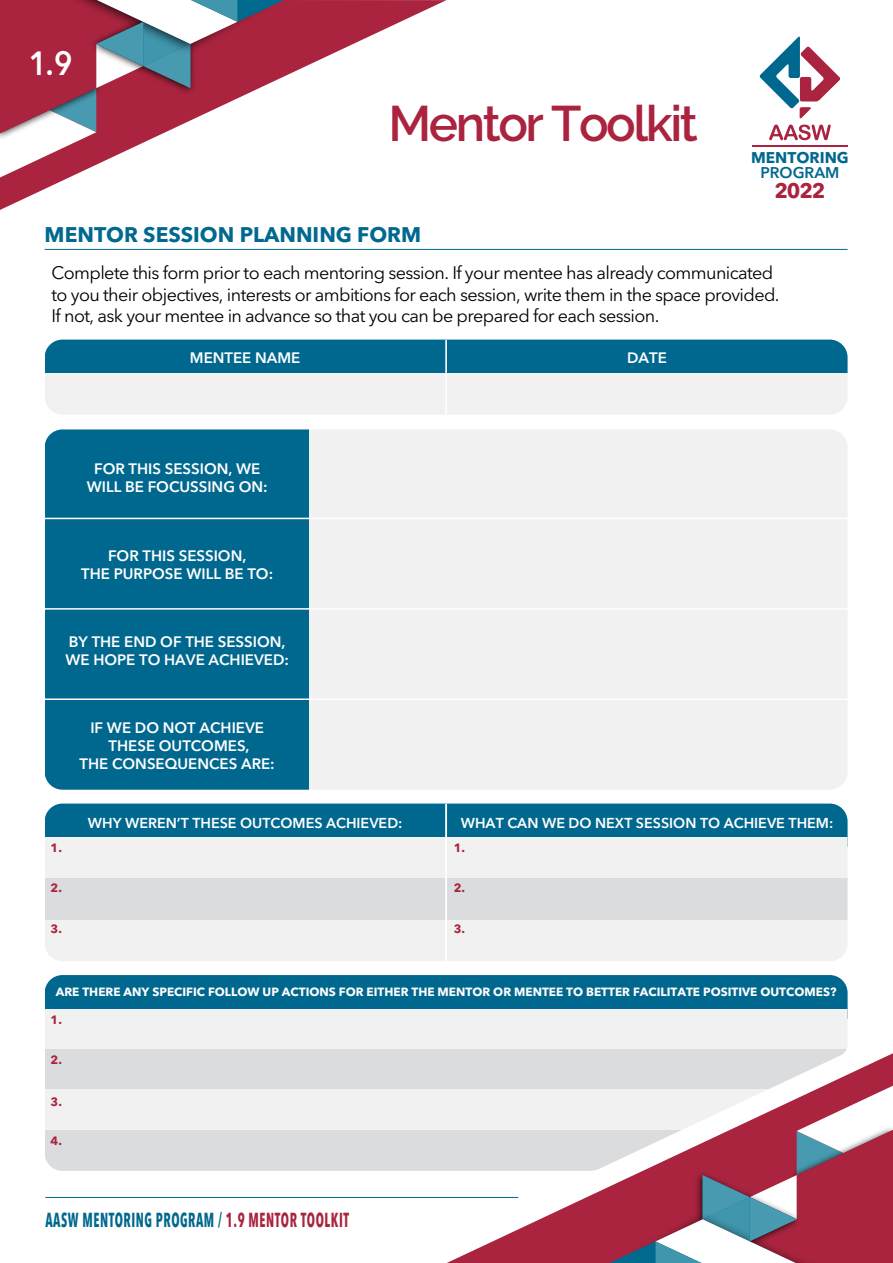
<style>
.page{position:relative;width:893px;height:1263px;background:#fff}
.page>*{position:absolute;margin:0;border:0;box-sizing:border-box;transform-origin:0 0}
.t1{font:600 49.8px "Raleway";letter-spacing:-.05em;color:#aa243f}
.t2{font:600 33.3px "Avenir Next LT Pro";color:#fff;scale:.9 1}
.t3{font:700 21px "Avenir Next LT Pro";color:#016890}
.t4{font:700 21px "Avenir Next LT Pro";color:#aa243f}
.t5{font:700 condensed 20.1px "Avenir Next LT Pro";letter-spacing:.04em;color:#00688e;scale:.67 1}
.t6{font:18px/21.6px "Avenir Next LT Pro";letter-spacing:-.035em;color:#000}
.t7{font:700 15.45px "Avenir Next LT Pro";color:#00688e}
.t8{font:600 15.45px "Avenir Next LT Pro";color:#00688e}
.t9{font:600 15px/18px "Avenir Next LT Pro";color:#fff;text-align:center}
.t10{font:600 14.25px "Avenir Next LT Pro";color:#fff}
.t11{font:700 12px "Avenir Next LT Pro";color:#aa243f}
.t12{font:700 11.85px "Avenir Next LT Pro";color:#fff}
.s1{color:#a9243f}
</style>
<div class="page">
<svg style="left:0;top:0;width:446px;height:210px"></svg>
<div style="left:284px;top:0;width:32px;height:60px;background:#aa243f"></div>
<svg style="left:0;top:0;width:284px;height:178px"></svg>
<svg style="left:447px;top:1053px;width:446px;height:210px"></svg>
<div style="left:574px;top:1206px;width:35px;height:57px;background:#aa243f"></div>
<svg style="left:609px;top:1086px;width:284px;height:177px"></svg>
<hr style="left:45px;top:249px;width:803px;height:1px;background:#016890">
<hr style="left:45px;top:1197px;width:473px;height:1px;background:#016890">
<div style="left:308px;top:429px;width:539px;height:361px;background:#f1f1f1"></div>
<div style="left:45px;top:429px;width:263px;height:361px;background:#00688f"></div>
<hr style="left:45px;top:518px;width:803px;height:1px;background:#fff">
<hr style="left:45px;top:608px;width:803px;height:2px;background:#fff">
<hr style="left:45px;top:698px;width:803px;height:2px;background:#fff">
<div style="left:45px;top:340px;width:803px;height:33px;background:#00688f"></div>
<div style="left:45px;top:373px;width:803px;height:42px;background:#f1f1f1"></div>
<hr style="left:445px;top:340px;width:2px;height:75px;background:#fff">
<div style="left:45px;top:803px;width:803px;height:44px;background:#00688f"></div>
<div style="left:45px;top:837px;width:803px;height:42px;background:#f1f1f1"></div>
<div style="left:45px;top:879px;width:803px;height:41px;background:#dbdcdd"></div>
<div style="left:45px;top:920px;width:803px;height:41px;background:#f1f1f1"></div>
<hr style="left:445px;top:803px;width:2px;height:158px;background:#fff">
<div style="left:45px;top:975px;width:803px;height:43px;background:#00688f"></div>
<div style="left:45px;top:1009px;width:803px;height:40px;background:#f1f1f1"></div>
<div style="left:45px;top:1049px;width:803px;height:41px;background:#dbdcdd"></div>
<svg style="left:45px;top:1090px;width:803px;height:40px;fill:#f1f1f1"></svg>
<svg style="left:45px;top:1130px;width:803px;height:41px;background:#d1c0c6"></svg>
<svg style="left:769px;top:125px;width:62px;height:15px"></svg>
<svg style="left:759px;top:36px;width:81px;height:83px"></svg>
<hr style="left:752px;top:145px;width:96px;height:1px;background:#a9243f">
<h2 class="t2" style="left:29px;top:43px;width:50px">1.9</h2>
<h1 class="t1" style="left:389px;top:95px;width:311px">Mentor Toolkit</h1>
<p class="t3" style="left:45px;top:221px;width:378px">MENTOR SESSION PLANNING FORM</p>
<p class="t7" style="left:751px;top:148px;width:99px">MENTORING</p>
<p class="t8" style="left:760px;top:163px;width:81px">PROGRAM</p>
<p class="t4" style="left:774px;top:178px;width:53px">2022</p>
<p class="t6" style="left:52px;top:262px;width:729px">Complete this form prior to each mentoring session. If your mentee has already communicated to you their objectives, interests or ambitions for each session, write them in the space provided.<br>If not, ask your mentee in advance so that you can be prepared for each session.</p>
<p class="t9" style="left:190px;top:348px;width:112px">MENTEE NAME</p>
<p class="t9" style="left:627px;top:348px;width:41px">DATE</p>
<p class="t9" style="left:87px;top:460px;width:182px">FOR THIS SESSION, WE<br>WILL BE FOCUSSING ON:</p>
<p class="t9" style="left:81px;top:546px;width:193px">FOR THIS SESSION,<br>THE PURPOSE WILL BE TO:</p>
<p class="t9" style="left:65px;top:632px;width:225px;text-align:left">BY THE END OF THE SESSION,<br>WE HOPE TO HAVE ACHIEVED:</p>
<p class="t9" style="left:80px;top:719px;width:197px">IF WE DO NOT ACHIEVE<br>THESE OUTCOMES,<br>THE CONSEQUENCES ARE:</p>
<p class="t11" style="left:51px;top:840px;width:13px">1.</p>
<p class="t11" style="left:51px;top:880px;width:13px">2.</p>
<p class="t11" style="left:51px;top:922px;width:13px">3.</p>
<p class="t10" style="left:88px;top:814px;width:316px">WHY WEREN’T THESE OUTCOMES ACHIEVED:</p>
<p class="t10" style="left:461px;top:814px;width:374px">WHAT CAN WE DO NEXT SESSION TO ACHIEVE THEM:</p>
<p class="t11" style="left:454px;top:840px;width:13px">1.</p>
<p class="t11" style="left:454px;top:880px;width:13px">2.</p>
<p class="t11" style="left:454px;top:922px;width:13px">3.</p>
<p class="t12" style="left:56px;top:985px;width:782px">ARE THERE ANY SPECIFIC FOLLOW UP ACTIONS FOR EITHER THE MENTOR OR MENTEE TO BETTER FACILITATE POSITIVE OUTCOMES?</p>
<p class="t11" style="left:51px;top:1012px;width:13px">1.</p>
<p class="t11" style="left:51px;top:1053px;width:13px">2.</p>
<p class="t11" style="left:51px;top:1094px;width:13px">3.</p>
<p class="t11" style="left:51px;top:1133px;width:13px">4.</p>
<p class="t5" style="left:45px;top:1207px;width:455px">AASW MENTORING PROGRAM / <span class="s1">1.9 MENTOR TOOLKIT</span></p>
</div>
